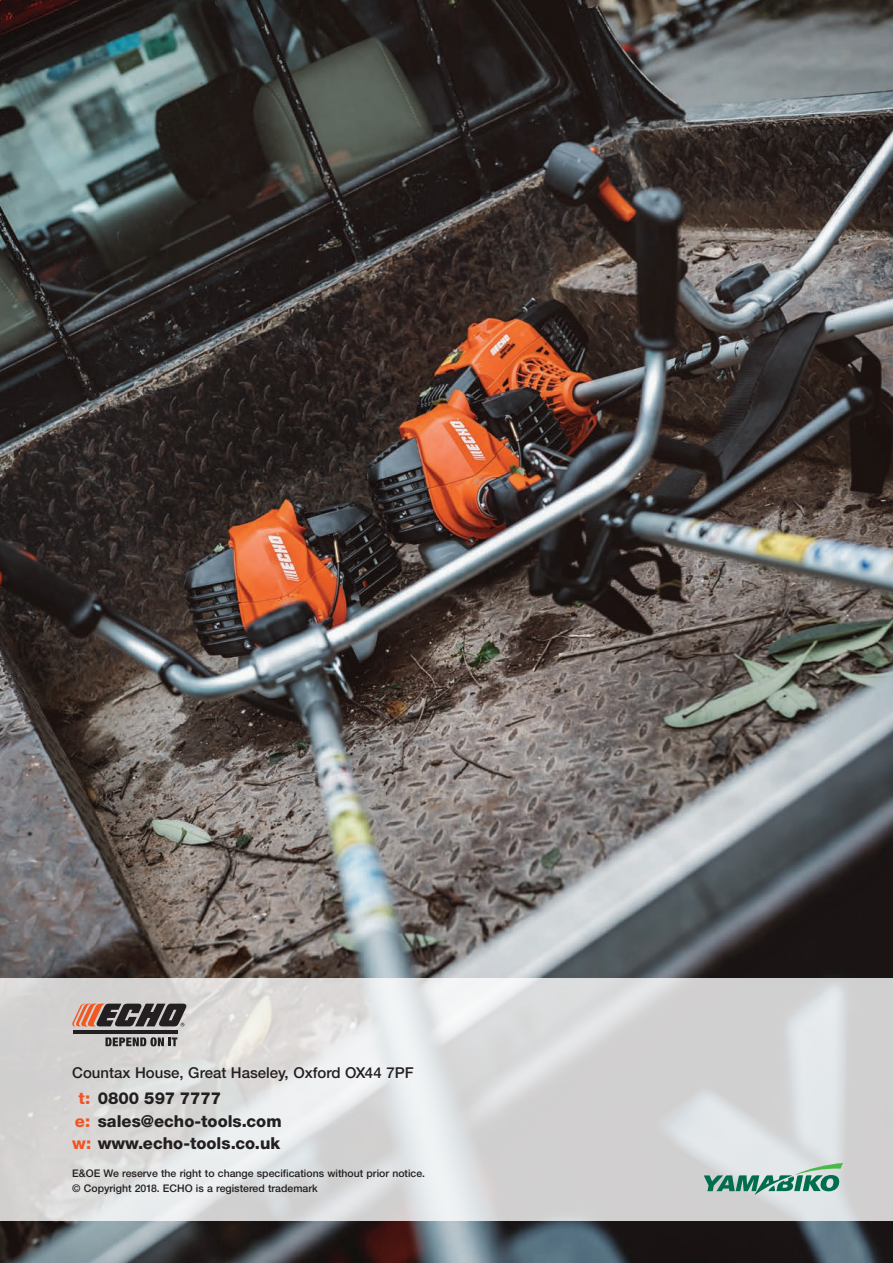
<style>
.page{position:relative;width:893px;height:1263px;background:#fff}
.page>*{position:absolute;margin:0;border:0;box-sizing:border-box;transform-origin:0 0}
.t1{font:800 16.5px/22.5px "Helvetica Neue LT Std";color:#231f20}
.t2{font:500 15px "Helvetica Neue LT Std";color:#231f20}
.t3{font:500 10.5px/15px "Helvetica Neue LT Std";color:#231f20}
.s1{color:#f15424}
</style>
<div class="page">
<img style="left:0;top:0;width:893px;height:1263px">
<svg style="left:0;top:978px;width:893px;height:242px;background:#dadada"></svg>
<svg style="left:704px;top:1163px;width:139px;height:31px;background:#92baad"></svg>
<svg style="left:72px;top:1003px;width:114px;height:24px;background:#76605a"></svg>
<hr style="left:73px;top:1031px;width:104px;height:3px;background:#231f20">
<svg style="left:105px;top:1037px;width:72px;height:9px"></svg>
<h2 class="t2" style="left:72px;top:1063px;width:343px">Countax House, Great Haseley, Oxford OX44 7PF</h2>
<h1 class="t1" style="left:72px;top:1087px;width:211px;text-indent:6px"><span class="s1">t:</span> 0800 597 7777<br><span class="s1">e:</span> sales@echo-tools.com <span class="s1">w:</span> www.echo-tools.co.uk</h1>
<p class="t3" style="left:72px;top:1166px;width:354px">E&amp;OE We reserve the right to change specifications without prior notice. © Copyright 2018. ECHO is a registered trademark</p>
</div>
